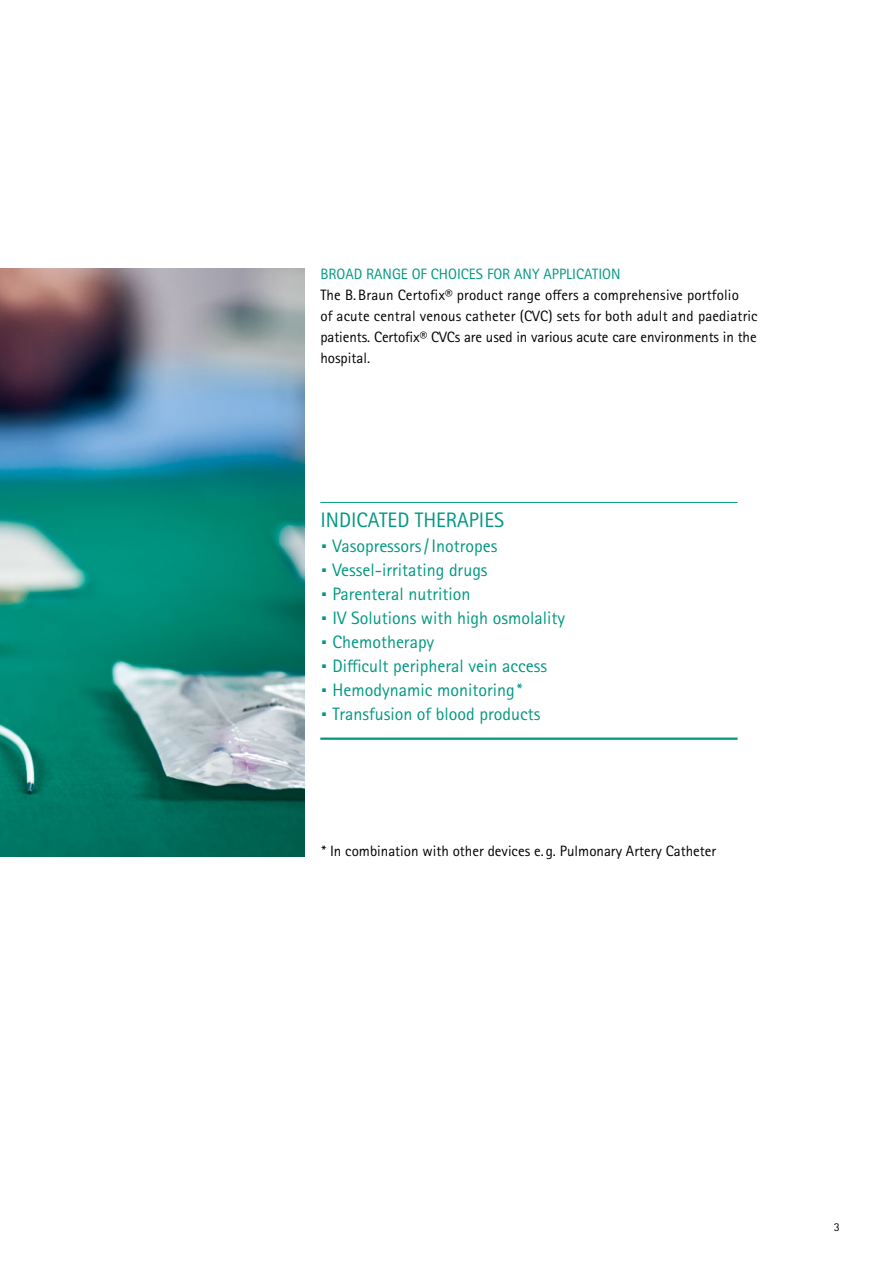
<style>
.page{position:relative;width:893px;height:1263px;background:#fff}
.page>*{position:absolute;margin:0;border:0;box-sizing:border-box;transform-origin:0 0}
.t1{font:21px "Rotis Sans Serif Pro";color:#009881}
.t2{font:18px/24px "Rotis Sans Serif Pro";color:#009881}
.t3{font:15px/21px "Rotis Sans Serif Pro";color:#000}
.t4{font:15px "Rotis Sans Serif Pro";color:#009881}
.t5{font:12px "Rotis Sans Serif Pro";color:#000}
</style>
<div class="page">
<img style="left:0;top:269px;width:305px;height:587px">
<hr style="left:320px;top:502px;width:418px;height:1px;background:#009881">
<hr style="left:320px;top:737px;width:418px;height:3px;background:#009881">
<p class="t4" style="left:320px;top:265px;width:302px">BROAD RANGE OF CHOICES FOR ANY APPLICATION</p>
<p class="t3" style="left:320px;top:285px;width:439px">The B. Braun Certofix® product range offers a comprehensive portfolio<br>of acute central venous catheter (CVC) sets for both adult and paediatric patients. Certofix® CVCs are used in various acute care environments in the hospital.</p>
<h1 class="t1" style="left:320px;top:507px;width:185px">INDICATED THERAPIES</h1>
<p class="t2" style="left:320px;top:534px;width:246px"><sup>.</sup> Vasopressors/Inotropes<br><sup>.</sup> Vessel-irritating drugs<br><sup>.</sup> Parenteral nutrition<br><sup>.</sup> IV Solutions with high osmolality <sup>.</sup> Chemotherapy<br><sup>.</sup> Difficult peripheral vein access<br><sup>.</sup> Hemodynamic monitoring *<br><sup>.</sup> Transfusion of blood products</p>
<p class="t3" style="left:321px;top:841px;width:396px">* In combination with other devices e. g. Pulmonary Artery Catheter</p>
<p class="t5" style="left:834px;top:1220px;width:7px">3</p>
</div>
